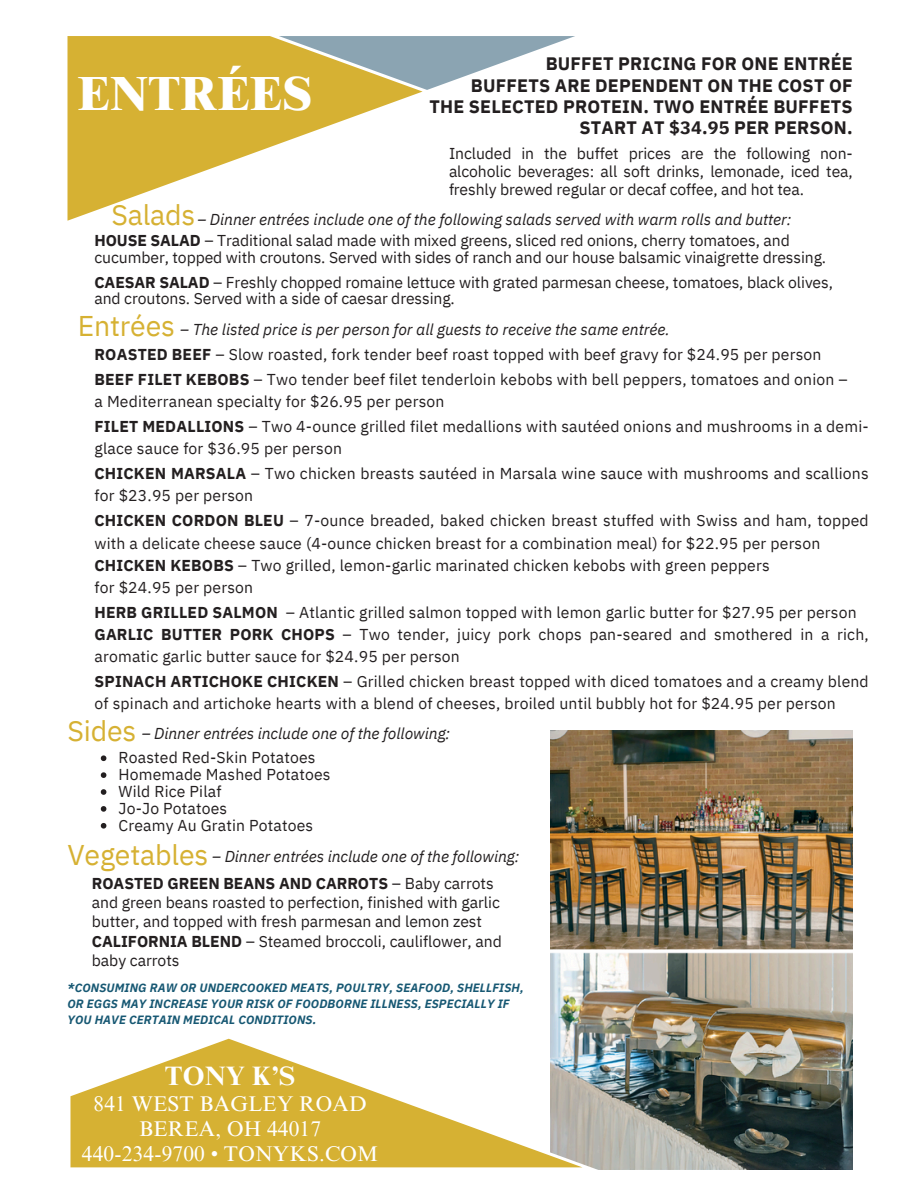
<style>
.page{position:relative;width:918px;height:1188px;background:#fff}
.page>*{position:absolute;margin:0;border:0;box-sizing:border-box;transform-origin:0 0}
.t1{font:800 48px "Times NRMT Pro";letter-spacing:.005em;color:#fff}
.t2{font:28.5px "IBM Plex Sans";letter-spacing:-.005em;color:#d6b133}
.t3{font:700 26.7px "Times NRMT Pro";color:#fff}
.t4{font:21.3px/24.8px "Times NRMT Pro";letter-spacing:.01em;color:#fff;text-align:center}
.t5{font:700 18px/21.3px "IBM Plex Sans";letter-spacing:.01em;color:#231f20;text-align:right}
.t6{font:15.75px/22.2px "IBM Plex Sans";letter-spacing:.01em;color:#231f20}
.t7{font:italic 15.75px "IBM Plex Sans";letter-spacing:-.005em;color:#231f20}
.t8{font:italic 700 12px/16px "IBM Plex Sans";letter-spacing:.01em;color:#175873}
.s1{font-weight:700}
</style>
<div class="page">
<img style="left:550px;top:730px;width:303px;height:440px">
<svg style="left:70px;top:1036px;width:530px;height:134px;fill:#d6b133"></svg>
<svg style="left:67px;top:36px;width:356px;height:185px;fill:#d6b133"></svg>
<svg style="left:279px;top:36px;width:296px;height:54px"></svg>
<svg style="left:101px;top:755px;width:5px;height:6px"></svg>
<svg style="left:101px;top:772px;width:5px;height:6px"></svg>
<svg style="left:101px;top:789px;width:5px;height:6px"></svg>
<svg style="left:101px;top:806px;width:5px;height:6px"></svg>
<svg style="left:101px;top:823px;width:5px;height:6px"></svg>
<h1 class="t1" style="left:78px;top:75px;width:236px">ENTRÉES</h1>
<h2 class="t5" style="left:429px;top:53px;width:425px">BUFFET PRICING FOR ONE ENTRÉE<br>BUFFETS ARE DEPENDENT ON THE COST OF<br>THE SELECTED PROTEIN. TWO ENTRÉE BUFFETS START AT $34.95 PER PERSON.</h2>
<p class="t6" style="left:449px;top:144px;width:405px;line-height:18px;text-align:justify">Included in the buffet prices are the following non&shy;alcoholic beverages: all soft drinks, lemonade, iced tea, freshly brewed regular or decaf coffee, and hot tea.</p>
<h5 class="t2" style="left:111px;top:196px;width:86px">Salads</h5>
<h5 class="t7" style="left:197px;top:209px;width:596px">– Dinner entrées include one of the following salads served with warm rolls and butter:</h5>
<h5 class="t6" style="left:95px;top:232px;width:733px;line-height:16.5px"><span class="s1">HOUSE SALAD</span> – Traditional salad made with mixed greens, sliced red onions, cherry tomatoes, and cucumber, topped with croutons. Served with sides of ranch and our house balsamic vinaigrette dressing.</h5>
<h5 class="t6" style="left:95px;top:273px;width:740px;line-height:16.5px"><span class="s1">CAESAR SALAD</span> – Freshly chopped romaine lettuce with grated parmesan cheese, tomatoes, black olives, and croutons. Served with a side of caesar dressing.</h5>
<h5 class="t2" style="left:78px;top:307px;width:99px">Entrées</h5>
<h2 class="t7" style="left:180px;top:319px;width:491px">– The listed price is per person for all guests to receive the same entrée.</h2>
<h5 class="t6" style="left:95px;top:343px;width:728px"><span class="s1">ROASTED BEEF</span> – Slow roasted, fork tender beef roast topped with beef gravy for $24.95 per person</h5>
<h5 class="t6" style="left:95px;top:368px;width:755px"><span class="s1">BEEF FILET KEBOBS</span> – Two tender beef filet tenderloin kebobs with bell peppers, tomatoes and onion – a Mediterranean specialty for $26.95 per person</h5>
<h5 class="t6" style="left:95px;top:415px;width:776px"><span class="s1">FILET MEDALLIONS</span> – Two 4-ounce grilled filet medallions with sautéed onions and mushrooms in a demi&shy;glace sauce for $36.95 per person</h5>
<h5 class="t6" style="left:95px;top:462px;width:776px"><span class="s1">CHICKEN MARSALA</span> – Two chicken breasts sautéed in Marsala wine sauce with mushrooms and scallions for $23.95 per person</h5>
<h5 class="t6" style="left:95px;top:509px;width:776px"><span class="s1">CHICKEN CORDON BLEU</span> – 7-ounce breaded, baked chicken breast stuffed with Swiss and ham, topped with a delicate cheese sauce (4-ounce chicken breast for a combination meal) for $22.95 per person <span class="s1">CHICKEN KEBOBS</span> – Two grilled, lemon-garlic marinated chicken kebobs with green peppers<br>for $24.95 per person</h5>
<h5 class="t6" style="left:95px;top:601px;width:776px"><span class="s1">HERB GRILLED SALMON</span> – Atlantic grilled salmon topped with lemon garlic butter for $27.95 per person<br><span class="s1">GARLIC BUTTER PORK CHOPS</span> – Two tender, juicy pork chops pan-seared and smothered in a rich, aromatic garlic butter sauce for $24.95 per person</h5>
<p class="t6" style="left:95px;top:670px;width:776px"><span class="s1">SPINACH ARTICHOKE CHICKEN</span> – Grilled chicken breast topped with diced tomatoes and a creamy blend of spinach and artichoke hearts with a blend of cheeses, broiled until bubbly hot for $24.95 per person</p>
<h5 class="t6" style="left:119px;top:746px;width:198px">Roasted Red-Skin Potatoes</h5>
<p class="t6" style="left:119px;top:763px;width:213px">Homemade Mashed Potatoes</p>
<p class="t6" style="left:119px;top:780px;width:104px">Wild Rice Pilaf</p>
<p class="t6" style="left:119px;top:797px;width:110px">Jo-Jo Potatoes</p>
<p class="t6" style="left:119px;top:814px;width:196px">Creamy Au Gratin Potatoes</p>
<h5 class="t2" style="left:68px;top:712px;width:70px">Sides</h5>
<h5 class="t7" style="left:142px;top:723px;width:310px">– Dinner entrées include one of the following:</h5>
<h4 class="t2" style="left:68px;top:835px;width:142px">Vegetables</h4>
<h5 class="t7" style="left:212px;top:846px;width:309px">– Dinner entrées include one of the following:</h5>
<h2 class="t6" style="left:92px;top:874px;width:412px;line-height:19.2px"><span class="s1">ROASTED GREEN BEANS AND CARROTS</span> – Baby carrots and green beans roasted to perfection, finished with garlic butter, and topped with fresh parmesan and lemon zest <span class="s1">CALIFORNIA BLEND</span> – Steamed broccoli, cauliflower, and baby carrots</h2>
<p class="t8" style="left:68px;top:980px;width:458px">*CONSUMING RAW OR UNDERCOOKED MEATS, POULTRY, SEAFOOD, SHELLFISH,<br>OR EGGS MAY INCREASE YOUR RISK OF FOODBORNE ILLNESS, ESPECIALLY IF<br>YOU HAVE CERTAIN MEDICAL CONDITIONS.</p>
<p class="t3" style="left:165px;top:1066px;width:132px">TONY K’S</p>
<p class="t4" style="left:82px;top:1094px;width:298px">841 WEST BAGLEY ROAD<br>BEREA, OH 44017<br>440-234-9700 • TONYKS.COM</p>
</div>
